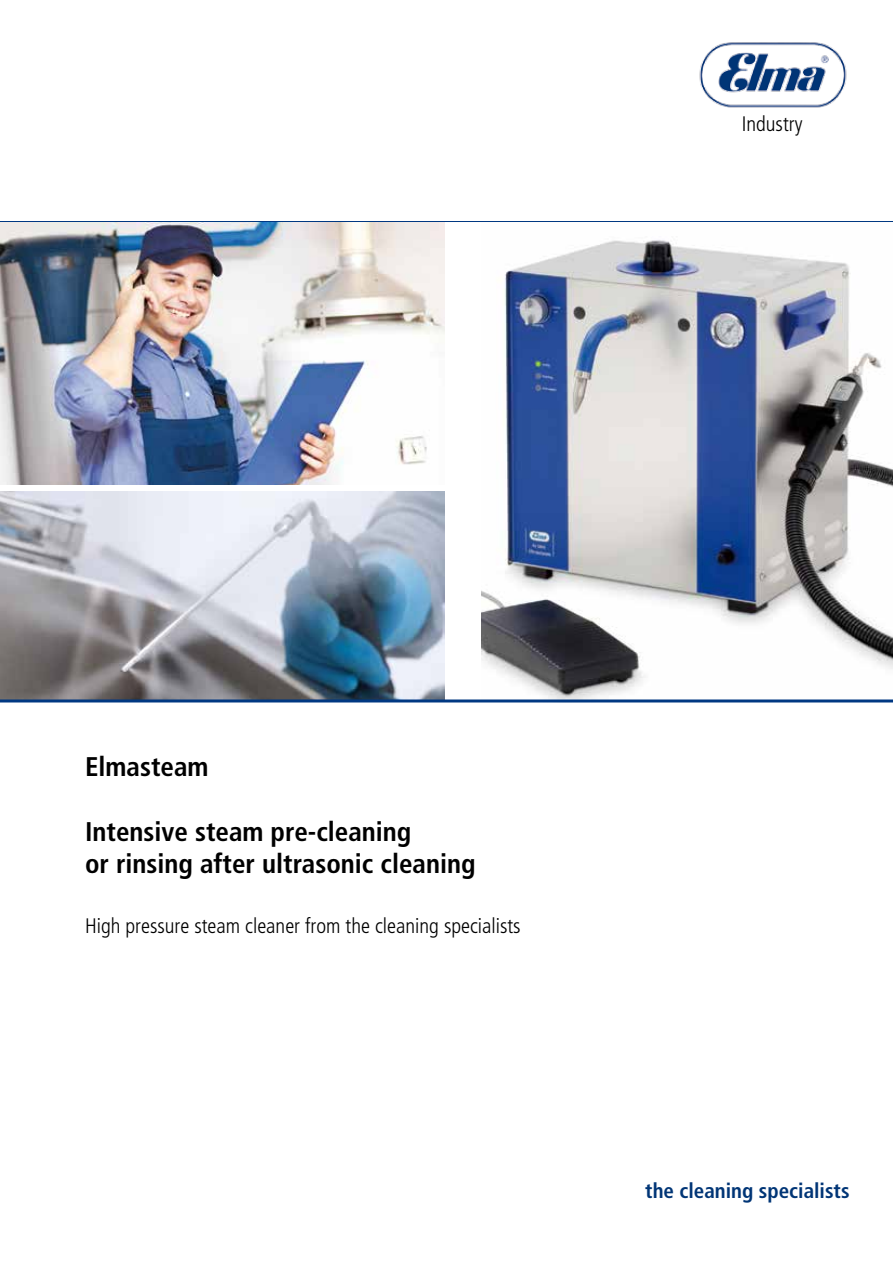
<style>
.page{position:relative;width:893px;height:1263px;background:#fff}
.page>*{position:absolute;margin:0;border:0;box-sizing:border-box;transform-origin:0 0}
.t1{font:700 condensed 27px/32.4px "Frutiger";color:#000}
.t2{font:300 condensed 21px "Frutiger";color:#000}
.t3{font:700 condensed 21px "Frutiger";color:#003576}
</style>
<div class="page">
<img style="left:0;top:222px;width:444px;height:263px">
<img style="left:0;top:492px;width:444px;height:207px">
<img style="left:481px;top:240px;width:412px;height:459px">
<hr style="left:0;top:699px;width:893px;height:3px;background:#003882">
<hr style="left:0;top:221px;width:893px;height:1px;background:#003882">
<img style="left:699px;top:42px;width:148px;height:66px">
<p class="t2" style="left:742px;top:112px;width:62px">Industry</p>
<p class="t1" style="left:85px;top:750px;width:125px">Elmasteam</p>
<p class="t1" style="left:85px;top:815px;width:392px">Intensive steam pre-cleaning<br>or rinsing after ultrasonic cleaning</p>
<p class="t2" style="left:85px;top:914px;width:437px">High pressure steam cleaner from the cleaning specialists</p>
<p class="t3" style="left:645px;top:1178px;width:206px">the cleaning specialists</p>
</div>
